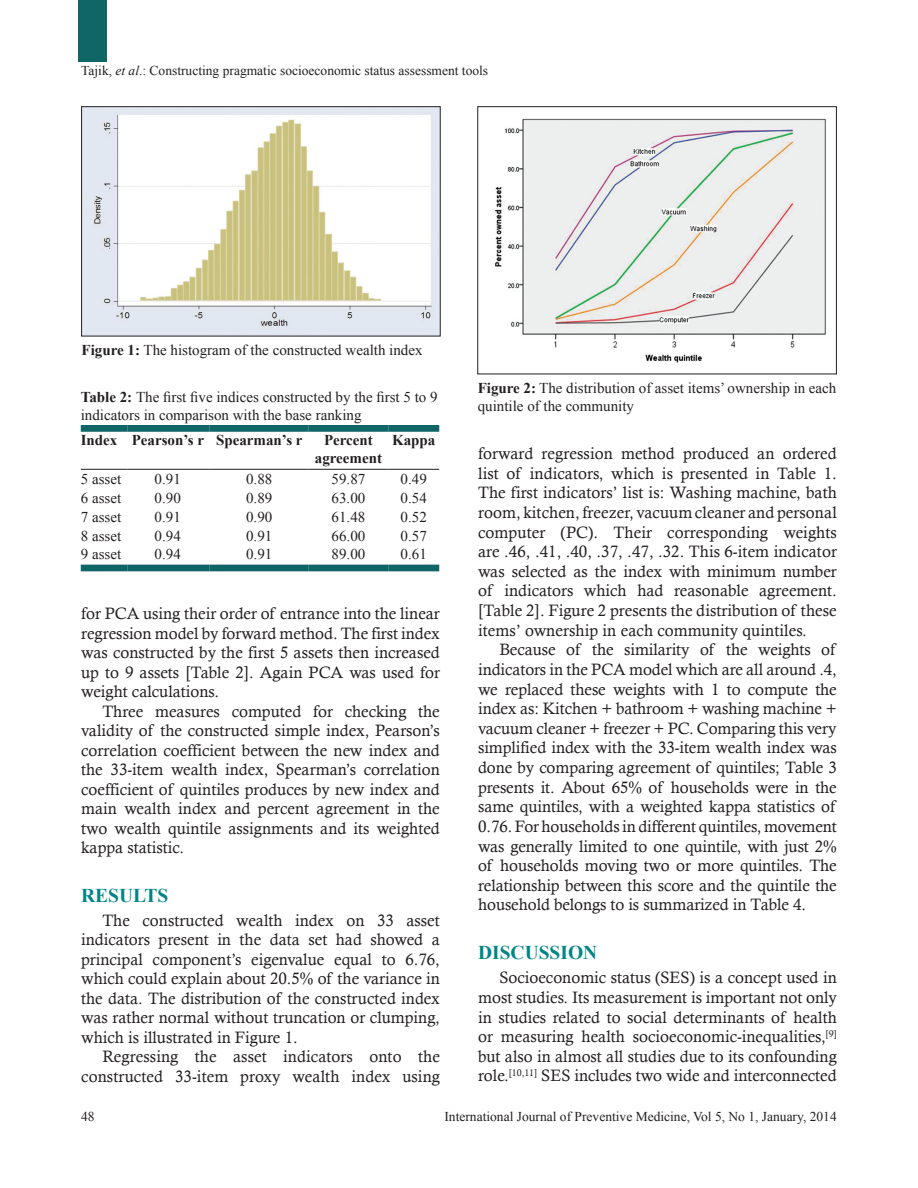
<style>
.page{position:relative;width:918px;height:1188px;background:#fff}
.page>*{position:absolute;margin:0;border:0;box-sizing:border-box;transform-origin:0 0}
.t1{font:700 19.5px "Times New Roman";color:#008585}
.TX{font:16.5px/19.6px "Calisto";color:#231f20;text-align:justify}
.FGC{font:15px/18px "Times New Roman";color:#231f20}
.TB{font:15px "Times New Roman";color:#231f20}
.TT{font:15px/18px "Times New Roman";color:#231f20}
.TCH{font:700 15px/18px "Times New Roman";color:#231f20;text-align:center}
.VRF{font:13.5px "Times New Roman";color:#231f20}
.V_FOLIO{font:13.5px "Times New Roman";color:#231f20}
.s1{font-style:italic}
.s2{font-weight:700}
</style>
<div class="page">
<div style="left:78px;top:0;width:29px;height:61px;background:#106667"></div>
<div style="left:81px;top:425px;width:46px;height:7px;background:#106667"></div>
<div style="left:127px;top:425px;width:83px;height:7px;background:#106667"></div>
<div style="left:210px;top:425px;width:99px;height:7px;background:#106667"></div>
<div style="left:309px;top:425px;width:79px;height:7px;background:#106667"></div>
<div style="left:388px;top:425px;width:51px;height:7px;background:#106667"></div>
<hr style="left:81px;top:469px;width:46px;height:1px;background:#231f20">
<hr style="left:127px;top:469px;width:83px;height:1px;background:#231f20">
<hr style="left:210px;top:469px;width:99px;height:1px;background:#231f20">
<hr style="left:309px;top:469px;width:79px;height:1px;background:#231f20">
<hr style="left:388px;top:469px;width:51px;height:1px;background:#231f20">
<div style="left:81px;top:565px;width:46px;height:6px;background:#106667"></div>
<div style="left:127px;top:565px;width:83px;height:6px;background:#106667"></div>
<div style="left:210px;top:565px;width:99px;height:6px;background:#106667"></div>
<div style="left:309px;top:565px;width:79px;height:6px;background:#106667"></div>
<div style="left:388px;top:565px;width:51px;height:6px;background:#106667"></div>
<img style="left:83px;top:108px;width:356px;height:226px">
<div style="left:81px;top:106px;width:360px;height:230px;border:1px solid #231f20"></div>
<img style="left:495px;top:118px;width:332px;height:245px">
<div style="left:477px;top:106px;width:360px;height:268px;border:1px solid #231f20"></div>
<p class="VRF" style="left:81px;top:62px;width:409px">Tajik, <span class="s1">et al</span>.: Constructing pragmatic socioeconomic status assessment tools</p>
<p class="FGC" style="left:82px;top:341px;width:343px"><span class="s2">Figure 1:</span> The histogram of the constructed wealth index</p>
<p class="TT" style="left:81px;top:388px;width:358px"><span class="s2">Table 2:</span> The first five indices constructed by the first 5 to 9 indicators in comparison with the base ranking</p>
<p class="TCH" style="left:81px;top:431px;width:38px">Index</p>
<p class="TCH" style="left:132px;top:431px;width:74px">Pearson’s r</p>
<p class="TCH" style="left:216px;top:431px;width:88px">Spearman’s r</p>
<p class="TCH" style="left:315px;top:431px;width:69px">Percent agreement</p>
<p class="TCH" style="left:392px;top:431px;width:45px">Kappa</p>
<p class="TB" style="left:81px;top:469px;width:42px">5 asset</p>
<p class="TB" style="left:155px;top:469px;width:28px">0.91</p>
<p class="TB" style="left:246px;top:469px;width:28px">0.88</p>
<p class="TB" style="left:332px;top:469px;width:35px">59.87</p>
<p class="TB" style="left:401px;top:469px;width:28px">0.49</p>
<p class="TB" style="left:81px;top:488px;width:42px">6 asset</p>
<p class="TB" style="left:155px;top:488px;width:28px">0.90</p>
<p class="TB" style="left:246px;top:488px;width:28px">0.89</p>
<p class="TB" style="left:332px;top:488px;width:35px">63.00</p>
<p class="TB" style="left:401px;top:488px;width:28px">0.54</p>
<p class="TB" style="left:81px;top:507px;width:42px">7 asset</p>
<p class="TB" style="left:155px;top:507px;width:28px">0.91</p>
<p class="TB" style="left:246px;top:507px;width:28px">0.90</p>
<p class="TB" style="left:332px;top:507px;width:35px">61.48</p>
<p class="TB" style="left:401px;top:507px;width:28px">0.52</p>
<p class="TB" style="left:81px;top:526px;width:42px">8 asset</p>
<p class="TB" style="left:155px;top:526px;width:28px">0.94</p>
<p class="TB" style="left:246px;top:526px;width:28px">0.91</p>
<p class="TB" style="left:332px;top:526px;width:35px">66.00</p>
<p class="TB" style="left:401px;top:526px;width:28px">0.57</p>
<p class="TB" style="left:81px;top:544px;width:42px">9 asset</p>
<p class="TB" style="left:155px;top:544px;width:28px">0.94</p>
<p class="TB" style="left:246px;top:544px;width:28px">0.91</p>
<p class="TB" style="left:332px;top:544px;width:35px">89.00</p>
<p class="TB" style="left:401px;top:544px;width:28px">0.61</p>
<p class="TX" style="left:81px;top:604px;width:360px">for PCA using their order of entrance into the linear regression model by forward method. The first index was constructed by the first 5 assets then increased up to 9 assets [Table 2]. Again PCA was used for weight calculations.</p>
<p class="TX" style="left:81px;top:701px;width:360px;text-indent:21px">Three measures computed for checking the validity of the constructed simple index, Pearson’s correlation coefficient between the new index and the 33-item wealth index, Spearman’s correlation coefficient of quintiles produces by new index and main wealth index and percent agreement in the two wealth quintile assignments and its weighted kappa statistic.</p>
<h1 class="t1" style="left:81px;top:882px;width:89px">RESULTS</h1>
<p class="TX" style="left:81px;top:910px;width:360px;text-indent:21px">The constructed wealth index on 33 asset indicators present in the data set had showed a principal component’s eigenvalue equal to 6.76, which could explain about 20.5% of the variance in the data. The distribution of the constructed index was rather normal without truncation or clumping, which is illustrated in Figure 1.</p>
<p class="TX" style="left:81px;top:1047px;width:360px;text-align:right">Regressing the asset indicators onto the constructed 33-item proxy wealth index using</p>
<p class="FGC" style="left:478px;top:379px;width:360px"><span class="s2">Figure 2:</span> The distribution of asset items’ ownership in each quintile of the community</p>
<p class="TX" style="left:478px;top:443px;width:360px">forward regression method produced an ordered list of indicators, which is presented in Table 1.<br>The first indicators’ list is: Washing machine, bath room, kitchen, freezer, vacuum cleaner and personal computer (PC). Their corresponding weights are .46, .41, .40, .37, .47, .32. This 6-item indicator was selected as the index with minimum number of indicators which had reasonable agreement. [Table 2]. Figure 2 presents the distribution of these items’ ownership in each community quintiles.</p>
<p class="TX" style="left:478px;top:640px;width:360px;text-indent:21px">Because of the similarity of the weights of indicators in the PCA model which are all around .4, we replaced these weights with 1 to compute the index as: Kitchen + bathroom + washing machine + vacuum cleaner + freezer + PC. Comparing this very simplified index with the 33-item wealth index was done by comparing agreement of quintiles; Table 3 presents it. About 65% of households were in the same quintiles, with a weighted kappa statistics of 0.76. For households in different quintiles, movement was generally limited to one quintile, with just 2% of households moving two or more quintiles. The relationship between this score and the quintile the household belongs to is summarized in Table 4.</p>
<h1 class="t1" style="left:478px;top:939px;width:121px">DISCUSSION</h1>
<p class="TX" style="left:478px;top:968px;width:360px;text-indent:21px">Socioeconomic status (SES) is a concept used in most studies. Its measurement is important not only in studies related to social determinants of health or measuring health socioeconomic-inequalities,<sup>[9] </sup>but also in almost all studies due to its confounding role.<sup>[10,11]</sup> SES includes two wide and interconnected</p>
<p class="V_FOLIO" style="left:81px;top:1108px;width:15px">48</p>
<p class="VRF" style="left:444px;top:1108px;width:394px">International Journal of Preventive Medicine, Vol 5, No 1, January, 2014</p>
</div>
